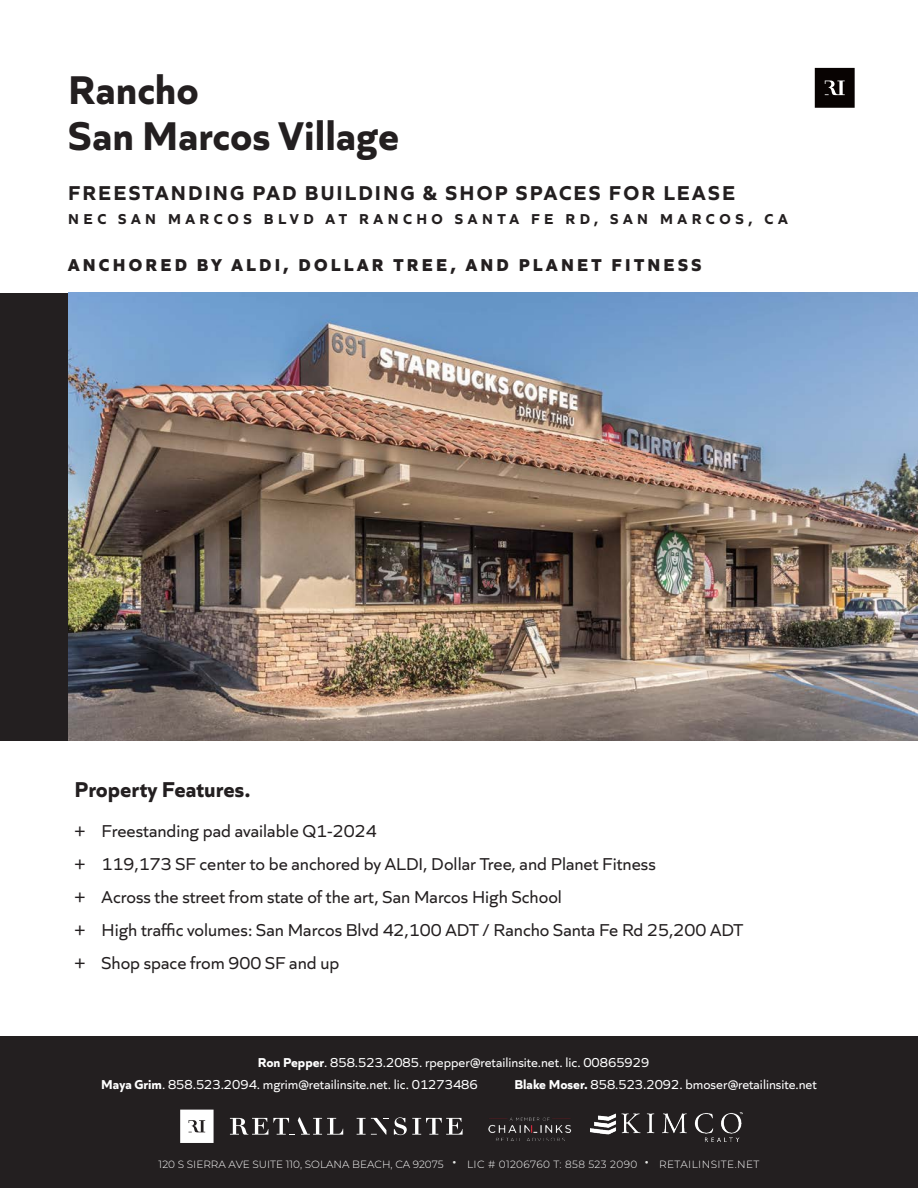
<style>
.page{position:relative;width:918px;height:1188px;background:#fff}
.page>*{position:absolute;margin:0;border:0;box-sizing:border-box;transform-origin:0 0}
.t1{font:700 42px "Quiet Sans";color:#231f20}
.t2{font:700 22.5px "Quiet Sans";color:#231f20}
.t3{font:700 21px "Quiet Sans";letter-spacing:.1em;color:#231f20}
.t4{font:18px "Quiet Sans";color:#231f20}
.t5{font:800 18px "Quiet Sans";letter-spacing:.18em;color:#231f20}
.t6{font:700 15px "Quiet Sans";letter-spacing:.3em;color:#231f20}
.t7{font:13.5px "Quiet Sans";color:#fff}
.Standard_Small_Copy{font:300 10.5px "Montserrat";color:#fff}
.s1{font-weight:700}
.s2{font-size:21px;color:#e8e9e7}
</style>
<div class="page">
<div style="left:0;top:293px;width:68px;height:448px;background:#231f20"></div>
<div style="left:0;top:1037px;width:918px;height:151px;background:#231f20"></div>
<svg style="left:230px;top:1117px;width:113px;height:18px"></svg>
<svg style="left:357px;top:1117px;width:106px;height:18px"></svg>
<svg style="left:180px;top:1110px;width:34px;height:33px"></svg>
<img style="left:488px;top:1117px;width:84px;height:23px">
<img style="left:591px;top:1112px;width:152px;height:30px">
<img style="left:68px;top:293px;width:850px;height:448px">
<svg style="left:815px;top:68px;width:40px;height:40px"></svg>
<p class="t1" style="left:68px;top:57px;width:132px">Rancho</p>
<p class="t1" style="left:68px;top:103px;width:333px">San Marcos Village</p>
<p class="t3" style="left:68px;top:176px;width:669px">FREESTANDING PAD BUILDING &amp; SHOP SPACES FOR LEASE</p>
<p class="t6" style="left:68px;top:207px;width:721px">NEC SAN MARCOS BLVD AT RANCHO SANTA FE RD, SAN MARCOS, CA</p>
<p class="t5" style="left:68px;top:250px;width:635px">ANCHORED BY ALDI, DOLLAR TREE, AND PLANET FITNESS</p>
<p class="t2" style="left:75px;top:772px;width:178px">Property Features.</p>
<p class="t4" style="left:75px;top:818px;width:304px">+ Freestanding pad available Q1-2024</p>
<p class="t4" style="left:75px;top:851px;width:583px">+ 119,173 SF center to be anchored by ALDI, Dollar Tree, and Planet Fitness</p>
<p class="t4" style="left:75px;top:884px;width:489px">+ Across the street from state of the art, San Marcos High School</p>
<p class="t4" style="left:75px;top:917px;width:670px">+ High traffic volumes: San Marcos Blvd 42,100 ADT / Rancho Santa Fe Rd 25,200 ADT</p>
<p class="t4" style="left:75px;top:950px;width:266px">+ Shop space from 900 SF and up</p>
<p class="t7" style="left:258px;top:1052px;width:393px"><span class="s1">Ron Pepper</span>. 858.523.2085. rpepper@retailinsite.net. lic. 00865929</p>
<p class="t7" style="left:101px;top:1075px;width:378px"><span class="s1">Maya Grim</span>. 858.523.2094. mgrim@retailinsite.net. lic. 01273486</p>
<p class="t7" style="left:515px;top:1075px;width:304px"><span class="s1">Blake Moser.</span> 858.523.2092. bmoser@retailinsite.net</p>
<p class="Standard_Small_Copy" style="left:159px;top:1158px;width:602px">120 S SIERRA AVE SUITE 110, SOLANA BEACH, CA 92075 <span class="s2">•</span> LIC # 01206760 T: 858 523 2090 <span class="s2">•</span> RETAILINSITE.NET</p>
</div>
